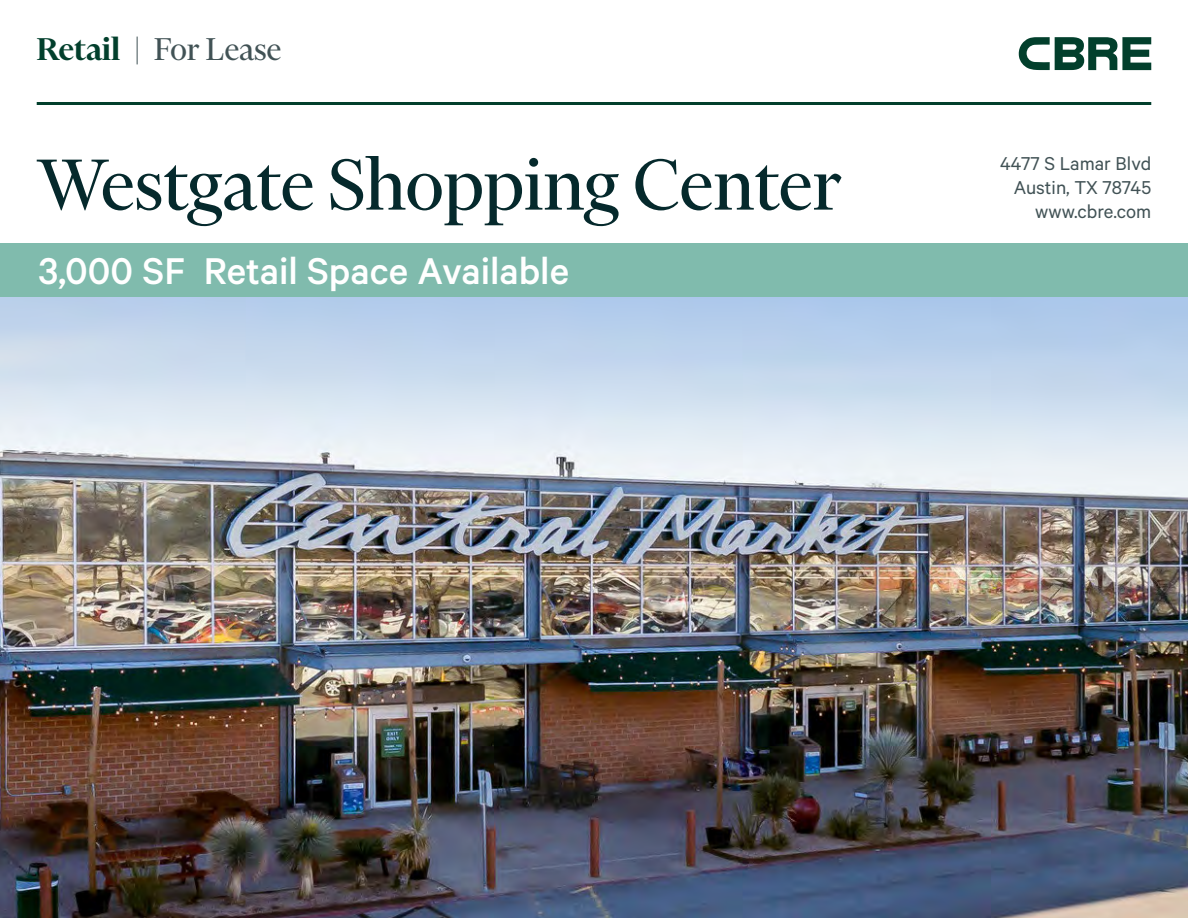
<style>
.page{position:relative;width:1188px;height:918px;background:#fff}
.page>*{position:absolute;margin:0;border:0;box-sizing:border-box;transform-origin:0 0}
.Heading_Large{font:82.5px "Financier Display";color:#05292c}
.t1{font:500 42px "Calibre";color:#fff}
.t2{font:36px "Financier Display";color:#415255}
.t3{font:21px "Calibre";color:#415255}
.s1{font-weight:600;color:#023f2c}
</style>
<div class="page">
<svg style="left:1019px;top:37px;width:132px;height:33px"></svg>
<hr style="left:37px;top:102px;width:1114px;height:3px;background:#023f2c">
<img style="left:0;top:297px;width:1188px;height:621px">
<div style="left:0;top:243px;width:1188px;height:54px;background:#80bbad"></div>
<p class="t2" style="left:37px;top:30px;width:246px"><span class="s1">Retail</span> | For Lease</p>
<p class="Heading_Large" style="left:37px;top:142px;width:807px">Westgate Shopping Center</p>
<p class="t3" style="left:1000px;top:151px;width:153px">4477 S Lamar Blvd</p>
<p class="t3" style="left:1014px;top:175px;width:139px">Austin, TX 78745</p>
<p class="t3" style="left:1035px;top:199px;width:118px">www.cbre.com</p>
<p class="t1" style="left:39px;top:246px;width:532px">3,000 SF Retail Space Available</p>
</div>
